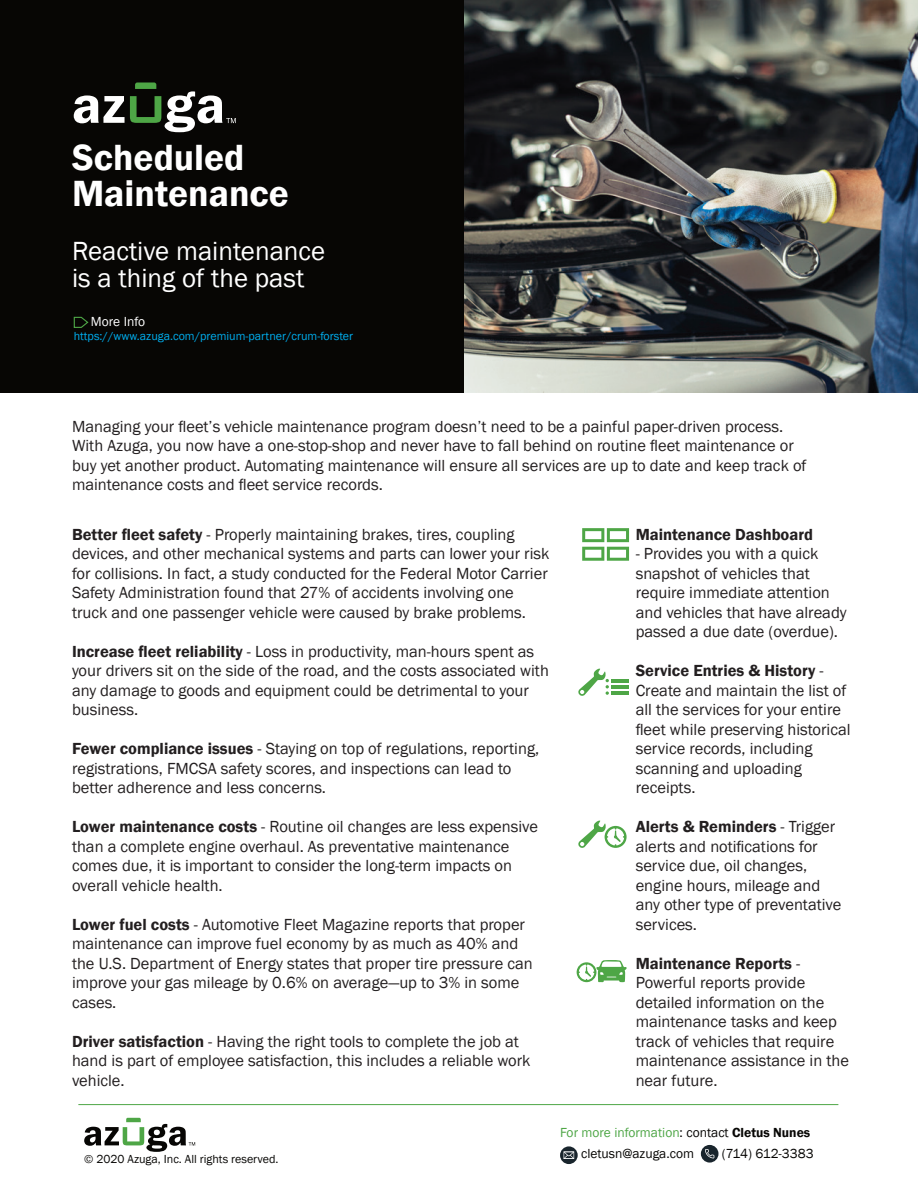
<style>
.page{position:relative;width:918px;height:1188px;background:#fff}
.page>*{position:absolute;margin:0;border:0;box-sizing:border-box;transform-origin:0 0}
.t1{font:600 37.5px/36px "Franklin Gothic";color:#fff}
.t2{font:27px/27px "Franklin Gothic";color:#fff}
.t3{font:16.5px/19.5px "Franklin Gothic";color:#231f20}
.t4{font:600 16.5px "Franklin Gothic";color:#231f20}
.t5{font:13.5px/21px "Franklin Gothic";color:#070604}
.t6{font:13.5px "Franklin Gothic";color:#fff}
.t7{font:12px "Franklin Gothic";color:#00aeef}
.t8{font:12px "Franklin Gothic";color:#070604}
.s1{font-weight:600}
.s2{color:#4ea646}
</style>
<div class="page">
<div style="left:0;top:0;width:918px;height:392px;background:#070604"></div>
<img style="left:465px;top:0;width:453px;height:392px">
<svg style="left:582px;top:528px;width:47px;height:33px"></svg>
<hr style="left:611px;top:679px;width:18px;height:3px;background:#4ea646">
<hr style="left:611px;top:685px;width:18px;height:3px;background:#4ea646">
<hr style="left:611px;top:691px;width:18px;height:4px;background:#4ea646">
<svg style="left:578px;top:669px;width:31px;height:27px"></svg>
<svg style="left:578px;top:821px;width:49px;height:27px"></svg>
<svg style="left:577px;top:960px;width:50px;height:22px"></svg>
<svg style="left:74px;top:82px;width:162px;height:50px"></svg>
<hr style="left:78px;top:1104px;width:760px;height:1px;background:#4ea646">
<svg style="left:84px;top:1118px;width:111px;height:34px"></svg>
<svg style="left:560px;top:1146px;width:18px;height:18px"></svg>
<svg style="left:564px;top:1152px;width:10px;height:7px"></svg>
<svg style="left:701px;top:1145px;width:18px;height:18px"></svg>
<svg style="left:705px;top:1149px;width:9px;height:9px"></svg>
<svg style="left:73px;top:316px;width:16px;height:12px"></svg>
<h1 class="t1" style="left:72px;top:140px;width:218px">Scheduled<br>Maintenance</h1>
<h2 class="t2" style="left:72px;top:238px;width:255px">Reactive maintenance is a thing of the past</h2>
<p class="t6" style="left:91px;top:313px;width:56px">More Info</p>
<p class="t7" style="left:74px;top:328px;width:281px">https://www.azuga.com/premium-partner/crum-forster</p>
<p class="t3" style="left:72px;top:417px;width:736px">Managing your fleet’s vehicle maintenance program doesn’t need to be a painful paper-driven process.<br>With Azuga, you now have a one-stop-shop and never have to fall behind on routine fleet maintenance or buy yet another product. Automating maintenance will ensure all services are up to date and keep track of maintenance costs and fleet service records.</p>
<p class="t3" style="left:72px;top:525px;width:479px"><span class="s1">Better fleet safety</span> - Properly maintaining brakes, tires, coupling devices, and other mechanical systems and parts can lower your risk for collisions. In fact, a study conducted for the Federal Motor Carrier Safety Administration found that 27% of accidents involving one truck and one passenger vehicle were caused by brake problems.</p>
<p class="t3" style="left:72px;top:642px;width:478px"><span class="s1">Increase fleet reliability</span> - Loss in productivity, man-hours spent as your drivers sit on the side of the road, and the costs associated with any damage to goods and equipment could be detrimental to your business.</p>
<p class="t3" style="left:72px;top:739px;width:469px"><span class="s1">Fewer compliance issues</span> - Staying on top of regulations, reporting, registrations, FMCSA safety scores, and inspections can lead to better adherence and less concerns.</p>
<p class="t3" style="left:72px;top:817px;width:467px"><span class="s1">Lower maintenance costs</span> - Routine oil changes are less expensive than a complete engine overhaul. As preventative maintenance comes due, it is important to consider the long-term impacts on overall vehicle health.</p>
<p class="t3" style="left:72px;top:915px;width:462px"><span class="s1">Lower fuel costs</span> - Automotive Fleet Magazine reports that proper maintenance can improve fuel economy by as much as 40% and the U.S. Department of Energy states that proper tire pressure can improve your gas mileage by 0.6% on average—up to 3% in some cases.</p>
<p class="t3" style="left:72px;top:1032px;width:460px"><span class="s1">Driver satisfaction</span> - Having the right tools to complete the job at hand is part of employee satisfaction, this includes a reliable work vehicle.</p>
<p class="t4" style="left:636px;top:524px;width:179px">Maintenance Dashboard</p>
<p class="t3" style="left:636px;top:544px;width:213px">- Provides you with a quick snapshot of vehicles that require immediate attention and vehicles that have already passed a due date (overdue).</p>
<p class="t3" style="left:636px;top:661px;width:216px"><span class="s1">Service Entries &amp; History</span> -<br>Create and maintain the list of all the services for your entire fleet while preserving historical service records, including scanning and uploading receipts.</p>
<p class="t3" style="left:636px;top:817px;width:207px"><span class="s1">Alerts &amp; Reminders</span> - Trigger alerts and notifications for service due, oil changes, engine hours, mileage and any other type of preventative services.</p>
<p class="t3" style="left:636px;top:954px;width:215px"><span class="s1">Maintenance Reports</span> -<br>Powerful reports provide detailed information on the maintenance tasks and keep track of vehicles that require maintenance assistance in the near future.</p>
<p class="t8" style="left:84px;top:1151px;width:196px">© 2020 Azuga, Inc. All rights reserved.</p>
<p class="t5" style="left:581px;top:1122px;width:231px;text-indent:-21px"><span class="s2">For more information</span>: contact <span class="s1">Cletus Nunes </span>cletusn@azuga.com</p>
<p class="t5" style="left:722px;top:1143px;width:93px">(714) 612-3383</p>
</div>
